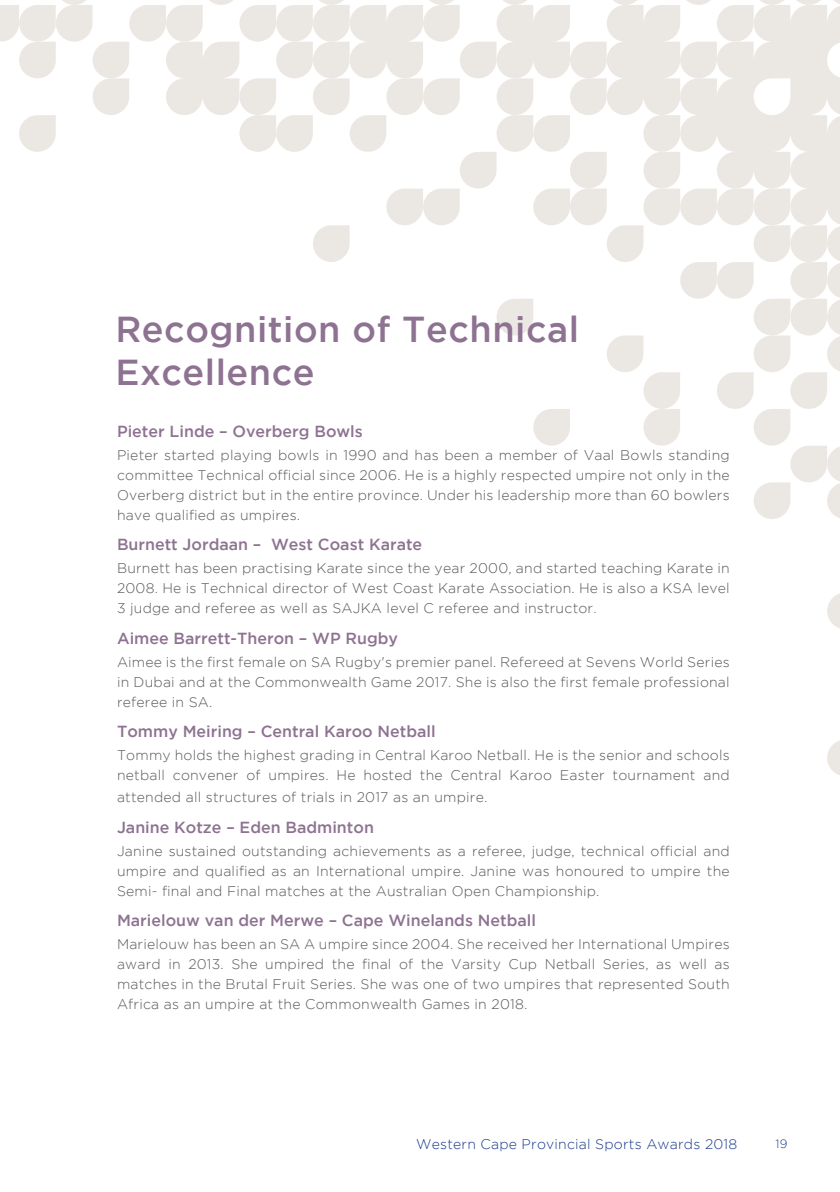
<style>
.page{position:relative;width:840px;height:1192px;background:#fff}
.page>*{position:absolute;margin:0;border:0;box-sizing:border-box;transform-origin:0 0}
.t1{font:500 36px/43.2px "Gotham";letter-spacing:.015em;color:#8e7291}
.t2{font:500 16px "Gotham";color:#8e7291}
.t3{font:300 14px/20px "Gotham";letter-spacing:.015em;color:#57585a;text-align:justify}
.t4{font:300 14px "Gotham";letter-spacing:.015em;color:#193a8d}
.t5{font:300 12px "Gotham";color:#193a8d}
</style>
<div class="page">
<svg style="left:827px;top:594px;width:12px;height:34px"></svg>
<svg style="left:827px;top:741px;width:12px;height:34px"></svg>
<svg style="left:0;top:0;width:840px;height:519px"></svg>
<h1 class="t1" style="left:115px;top:307px;width:465px">Recognition of Technical<br>Excellence</h1>
<p class="t2" style="left:117px;top:422px;width:247px">Pieter Linde – Overberg Bowls</p>
<p class="t3" style="left:117px;top:444px;width:614px">Pieter started playing bowls in 1990 and has been a member of Vaal Bowls standing committee Technical official since 2006. He is a highly respected umpire not only in the Overberg district but in the entire province. Under his leadership more than 60 bowlers have qualified as umpires.</p>
<p class="t2" style="left:117px;top:535px;width:307px">Burnett Jordaan – West Coast Karate</p>
<p class="t3" style="left:117px;top:558px;width:614px">Burnett has been practising Karate since the year 2000, and started teaching Karate in 2008. He is Technical director of West Coast Karate Association. He is also a KSA level 3 judge and referee as well as SAJKA level C referee and instructor.</p>
<p class="t2" style="left:117px;top:629px;width:282px">Aimee Barrett-Theron – WP Rugby</p>
<p class="t3" style="left:117px;top:651px;width:614px">Aimee is the first female on SA Rugby's premier panel. Refereed at Sevens World Series in Dubai and at the Commonwealth Game 2017. She is also the first female professional referee in SA.</p>
<p class="t2" style="left:117px;top:722px;width:320px">Tommy Meiring – Central Karoo Netball</p>
<p class="t3" style="left:117px;top:745px;width:614px">Tommy holds the highest grading in Central Karoo Netball. He is the senior and schools netball convener of umpires. He hosted the Central Karoo Easter tournament and</p>
<p class="t3" style="left:117px;top:787px;width:372px">attended all structures of trials in 2017 as an umpire.</p>
<p class="t2" style="left:117px;top:817px;width:258px">Janine Kotze – Eden Badminton</p>
<p class="t3" style="left:117px;top:840px;width:614px">Janine sustained outstanding achievements as a referee, judge, technical official and umpire and qualified as an International umpire. Janine was honoured to umpire the Semi- final and Final matches at the Australian Open Championship.</p>
<p class="t2" style="left:117px;top:911px;width:420px">Marielouw van der Merwe – Cape Winelands Netball</p>
<p class="t3" style="left:117px;top:933px;width:614px">Marielouw has been an SA A umpire since 2004. She received her International Umpires award in 2013. She umpired the final of the Varsity Cup Netball Series, as well as matches in the Brutal Fruit Series. She was one of two umpires that represented South Africa as an umpire at the Commonwealth Games in 2018.</p>
<p class="t4" style="left:416px;top:1135px;width:323px">Western Cape Provincial Sports Awards 2018</p>
<p class="t5" style="left:775px;top:1136px;width:13px">19</p>
</div>
